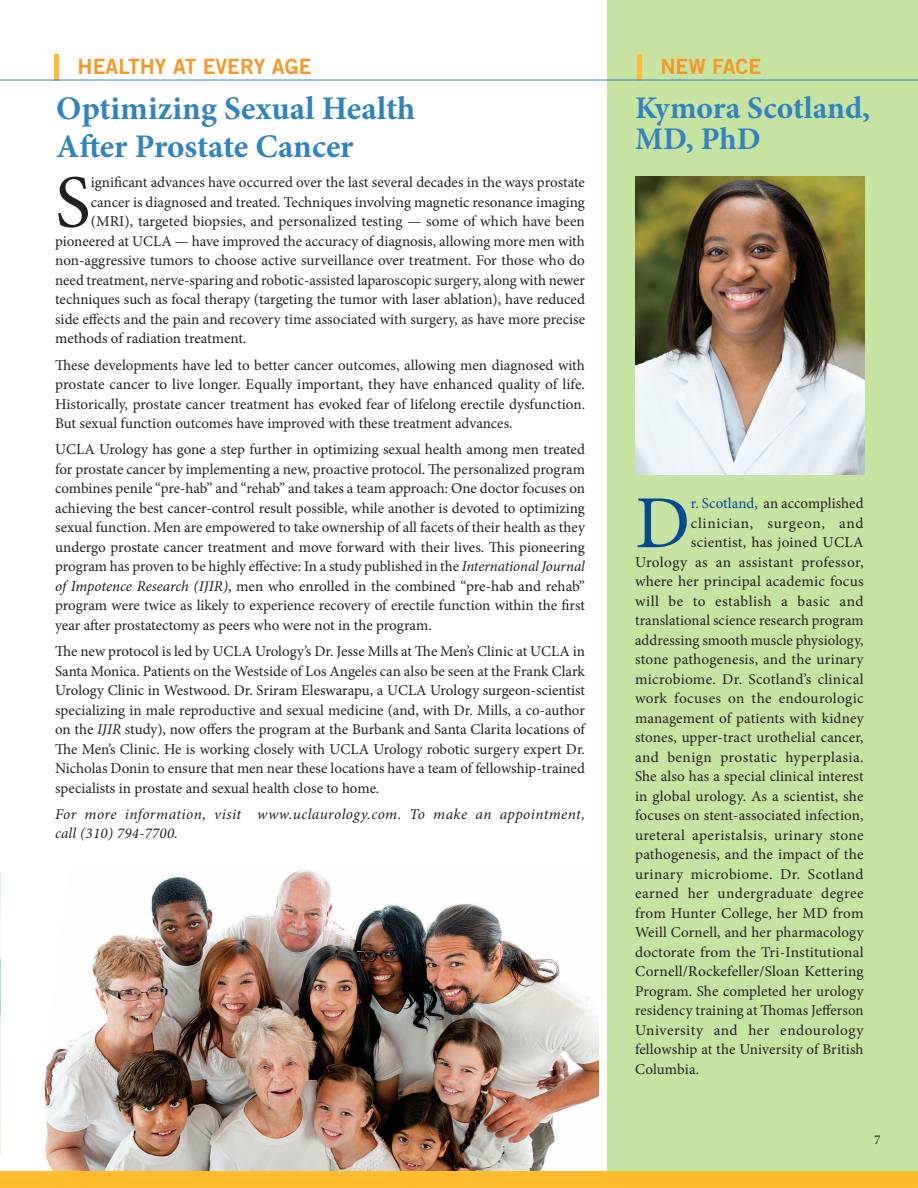
<style>
.page{position:relative;width:918px;height:1188px;background:#fff}
.page>*{position:absolute;margin:0;border:0;box-sizing:border-box;transform-origin:0 0}
.t1{font:75px "Minion Pro";color:#231f20}
.t2{font:75px "Minion Pro";color:#014990}
.t3{font:700 33px/37.5px "Minion Pro";color:#3183bf}
.t4{font:700 31.5px/30.9px "Minion Pro";color:#3183bf}
.t5{font:21px "Trade Gothic LT Std Bd 2";color:#f79727}
.t6{font:15px/19.5px "Minion Pro";letter-spacing:.005em;color:#231f20;text-align:justify}
.t7{font:italic 15px/19.5px "Minion Pro";letter-spacing:.025em;color:#231f20}
.t8{font:15px "Minion Pro";letter-spacing:.03em;color:#231f20}
.t9{font:15px "Minion Pro";letter-spacing:.025em;color:#231f20}
.t10{font:15px "Minion Pro";letter-spacing:.045em;color:#231f20}
.t11{font:13.5px "Minion Pro";color:#231f20}
.s1{font-style:italic}
.s2{color:#014990}
</style>
<div class="page">
<svg style="left:0;top:871px;width:1px;height:284px"></svg>
<img style="left:43px;top:869px;width:555px;height:302px">
<div style="left:607px;top:0;width:311px;height:1188px;background:#c7e3a2"></div>
<div style="left:0;top:1171px;width:918px;height:17px;background:#fdbb2e"></div>
<div style="left:54px;top:54px;width:5px;height:27px;background:#fdbb2e"></div>
<hr style="left:638px;top:54px;width:4px;height:27px;background:#fdbb2e">
<img style="left:635px;top:177px;width:229px;height:298px">
<hr style="left:0;top:80px;width:614px;height:1px;background:#3183bf">
<hr style="left:614px;top:80px;width:304px;height:1px;background:#3183bf">
<h3 class="t5" style="left:78px;top:53px;width:235px">HEALTHY AT EVERY AGE</h3>
<h3 class="t5" style="left:660px;top:53px;width:102px">NEW FACE</h3>
<h2 class="t3" style="left:56px;top:89px;width:361px">Optimizing Sexual Health<br>After Prostate Cancer</h2>
<h3 class="t4" style="left:635px;top:92px;width:237px">Kymora Scotland,<br>MD, PhD</h3>
<h1 class="t1" style="left:55px;top:152px;width:37px">S</h1>
<p class="t6" style="left:91px;top:173px;width:496px">ignificant advances have occurred over the last several decades in the ways prostate</p>
<p class="t6" style="left:91px;top:193px;width:496px">cancer is diagnosed and treated. Techniques involving magnetic resonance imaging</p>
<p class="t6" style="left:91px;top:212px;width:496px">(MRI), targeted biopsies, and personalized testing — some of which have been</p>
<p class="t6" style="left:55px;top:232px;width:531px">pioneered at UCLA — have improved the accuracy of diagnosis, allowing more men with</p>
<p class="t6" style="left:55px;top:251px;width:531px">non-aggressive tumors to choose active surveillance over treatment. For those who do</p>
<p class="t6" style="left:55px;top:271px;width:532px">need treatment, nerve-sparing and robotic-assisted laparoscopic surgery, along with newer</p>
<p class="t6" style="left:55px;top:290px;width:531px">techniques such as focal therapy (targeting the tumor with laser ablation), have reduced</p>
<p class="t6" style="left:55px;top:310px;width:531px">side effects and the pain and recovery time associated with surgery, as have more precise</p>
<p class="t6" style="left:55px;top:329px;width:193px">methods of radiation treatment.</p>
<p class="t6" style="left:55px;top:355px;width:531px">These developments have led to better cancer outcomes, allowing men diagnosed with prostate cancer to live longer. Equally important, they have enhanced quality of life.<br>Historically, prostate cancer treatment has evoked fear of lifelong erectile dysfunction.<br>But sexual function outcomes have improved with these treatment advances.</p>
<p class="t6" style="left:55px;top:440px;width:531px">UCLA Urology has gone a step further in optimizing sexual health among men treated for prostate cancer by implementing a new, proactive protocol. The personalized program combines penile “pre-hab” and “rehab” and takes a team approach: One doctor focuses on achieving the best cancer-control result possible, while another is devoted to optimizing sexual function. Men are empowered to take ownership of all facets of their health as they undergo prostate cancer treatment and move forward with their lives. This pioneering program has proven to be highly effective: In a study published in the <span class="s1">International Journal of Impotence Research (IJIR)</span>, men who enrolled in the combined “pre-hab and rehab” program were twice as likely to experience recovery of erectile function within the first year after prostatectomy as peers who were not in the program.</p>
<p class="t6" style="left:55px;top:642px;width:531px">The new protocol is led by UCLA Urology’s Dr. Jesse Mills at The Men’s Clinic at UCLA in Santa Monica. Patients on the Westside of Los Angeles can also be seen at the Frank Clark Urology Clinic in Westwood. Dr. Sriram Eleswarapu, a UCLA Urology surgeon-scientist specializing in male reproductive and sexual medicine (and, with Dr. Mills, a co-author on the <span class="s1">IJIR</span> study), now offers the program at the Burbank and Santa Clarita locations of The Men’s Clinic. He is working closely with UCLA Urology robotic surgery expert Dr.<br>Nicholas Donin to ensure that men near these locations have a team of fellowship-trained specialists in prostate and sexual health close to home.</p>
<p class="t7" style="left:55px;top:804px;width:531px">For more information, visit www.uclaurology.com. To make an appointment, call (310) 794-7700.</p>
<h1 class="t2" style="left:635px;top:473px;width:57px">D</h1>
<p class="t6" style="left:691px;top:494px;width:174px"><span class="s2">r. Scotland,</span> an accomplished</p>
<p class="t10" style="left:691px;top:513px;width:174px">clinician, surgeon, and</p>
<p class="t6" style="left:691px;top:533px;width:174px">scientist, has joined UCLA</p>
<p class="t6" style="left:635px;top:552px;width:230px">Urology as an assistant professor,</p>
<p class="t6" style="left:635px;top:572px;width:230px">where her principal academic focus</p>
<p class="t8" style="left:635px;top:591px;width:230px">will be to establish a basic and</p>
<p class="t6" style="left:635px;top:611px;width:230px">translational science research program</p>
<p class="t6" style="left:635px;top:630px;width:230px">addressing smooth muscle physiology,</p>
<p class="t6" style="left:635px;top:650px;width:230px">stone pathogenesis, and the urinary</p>
<p class="t6" style="left:635px;top:669px;width:230px">microbiome. Dr. Scotland’s clinical</p>
<p class="t6" style="left:635px;top:689px;width:230px">work focuses on the endourologic</p>
<p class="t6" style="left:635px;top:708px;width:230px">management of patients with kidney</p>
<p class="t6" style="left:635px;top:728px;width:230px">stones, upper-tract urothelial cancer,</p>
<p class="t9" style="left:635px;top:747px;width:230px">and benign prostatic hyperplasia.</p>
<p class="t6" style="left:635px;top:767px;width:230px">She also has a special clinical interest</p>
<p class="t6" style="left:635px;top:786px;width:230px">in global urology. As a scientist, she</p>
<p class="t6" style="left:635px;top:806px;width:230px">focuses on stent-associated infection,</p>
<p class="t6" style="left:635px;top:825px;width:230px">ureteral aperistalsis, urinary stone</p>
<p class="t6" style="left:635px;top:845px;width:230px">pathogenesis, and the impact of the</p>
<p class="t9" style="left:635px;top:864px;width:230px">urinary microbiome. Dr. Scotland</p>
<p class="t8" style="left:635px;top:883px;width:230px">earned her undergraduate degree</p>
<p class="t6" style="left:635px;top:903px;width:230px">from Hunter College, her MD from</p>
<p class="t6" style="left:635px;top:923px;width:230px">Weill Cornell, and her pharmacology</p>
<p class="t6" style="left:635px;top:942px;width:230px">doctorate from the Tri-Institutional</p>
<p class="t6" style="left:635px;top:962px;width:230px">Cornell/Rockefeller/Sloan Kettering</p>
<p class="t6" style="left:635px;top:981px;width:230px">Program. She completed her urology</p>
<p class="t6" style="left:635px;top:1001px;width:230px">residency training at Thomas Jefferson</p>
<p class="t8" style="left:635px;top:1020px;width:230px">University and her endourology</p>
<p class="t6" style="left:635px;top:1040px;width:230px">fellowship at the University of British</p>
<p class="t6" style="left:635px;top:1059px;width:66px">Columbia.</p>
<p class="t11" style="left:874px;top:1130px;width:8px">7</p>
</div>
